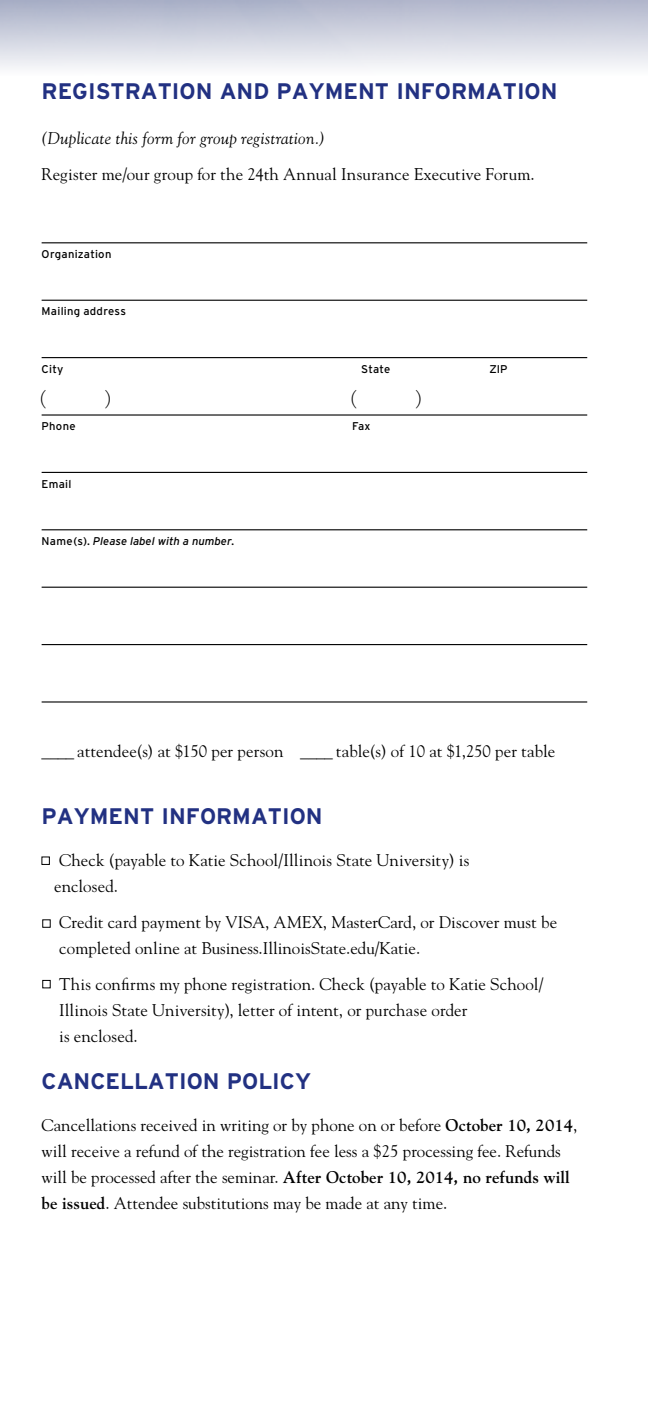
<style>
.page{position:relative;width:648px;height:1418px;background:#fff}
.page>*{position:absolute;margin:0;border:0;box-sizing:border-box;transform-origin:0 0}
.t1{font:700 22.5px "Interstate";color:#223182}
.t2{font:200 22.5px "Interstate";color:#000}
.t3{font:16.88px/25.9px "Goudy";color:#000}
.t4{font:italic 16.88px "Goudy";letter-spacing:.02em;color:#000}
.t5{font:11.25px "Interstate";letter-spacing:.025em;color:#000}
.t6{font:italic 11.25px "Interstate";color:#000}
.s1{font-style:normal}
.s2{font-weight:700}
</style>
<div class="page">
<hr style="left:42px;top:242px;width:545px;height:1px;background:#000">
<hr style="left:42px;top:300px;width:545px;height:1px;background:#000">
<hr style="left:42px;top:357px;width:545px;height:1px;background:#000">
<hr style="left:42px;top:414px;width:545px;height:1px;background:#000">
<hr style="left:42px;top:472px;width:545px;height:1px;background:#000">
<hr style="left:42px;top:529px;width:545px;height:1px;background:#000">
<hr style="left:42px;top:586px;width:545px;height:2px;background:#000">
<hr style="left:42px;top:644px;width:545px;height:1px;background:#000">
<hr style="left:42px;top:701px;width:545px;height:1px;background:#000">
<svg style="left:42px;top:856px;width:8px;height:9px"></svg>
<svg style="left:42px;top:919px;width:9px;height:9px"></svg>
<svg style="left:42px;top:979px;width:9px;height:10px"></svg>
<h1 class="t1" style="left:42px;top:78px;width:518px">REGISTRATION AND PAYMENT INFORMATION</h1>
<p class="t4" style="left:42px;top:128px;width:285px">(Duplicate this form for group registration.)</p>
<p class="t3" style="left:42px;top:161px;width:495px">Register me/our group for the 24th Annual Insurance Executive Forum.</p>
<p class="t5" style="left:42px;top:248px;width:71px">Organization</p>
<p class="t5" style="left:42px;top:305px;width:86px">Mailing address</p>
<p class="t5" style="left:42px;top:362px;width:23px">City</p>
<p class="t5" style="left:361px;top:362px;width:31px">State</p>
<p class="t5" style="left:489px;top:362px;width:20px">ZIP</p>
<h1 class="t2" style="left:39px;top:386px;width:9px">(</h1>
<h1 class="t2" style="left:104px;top:386px;width:9px">)</h1>
<h1 class="t2" style="left:350px;top:386px;width:9px">(</h1>
<h1 class="t2" style="left:415px;top:386px;width:9px">)</h1>
<p class="t5" style="left:42px;top:420px;width:36px">Phone</p>
<p class="t5" style="left:352px;top:420px;width:20px">Fax</p>
<p class="t5" style="left:42px;top:477px;width:31px">Email</p>
<p class="t6" style="left:42px;top:535px;width:194px"><span class="s1">Name(s).</span> Please label with a number.</p>
<p class="t3" style="left:42px;top:737px;width:515px">____ attendee(s) at $150 per person ____ table(s) of 10 at $1,250 per table</p>
<h1 class="t1" style="left:42px;top:803px;width:283px">PAYMENT INFORMATION</h1>
<p class="t3" style="left:54px;top:847px;width:417px">Check (payable to Katie School/Illinois State University) is enclosed.</p>
<p class="t3" style="left:59px;top:908px;width:500px">Credit card payment by VISA, AMEX, MasterCard, or Discover must be completed online at Business.IllinoisState.edu/Katie.</p>
<p class="t3" style="left:59px;top:970px;width:486px">This confirms my phone registration. Check (payable to Katie School/<br>Illinois State University), letter of intent, or purchase order<br>is enclosed.</p>
<h1 class="t1" style="left:42px;top:1068px;width:271px">CANCELLATION POLICY</h1>
<p class="t3" style="left:42px;top:1111px;width:537px">Cancellations received in writing or by phone on or before <span class="s2">October 10, 2014</span>, will receive a refund of the registration fee less a $25 processing fee. Refunds will be processed after the seminar. <span class="s2">After October 10, 2014, no refunds will be issued</span>. Attendee substitutions may be made at any time.</p>
</div>
